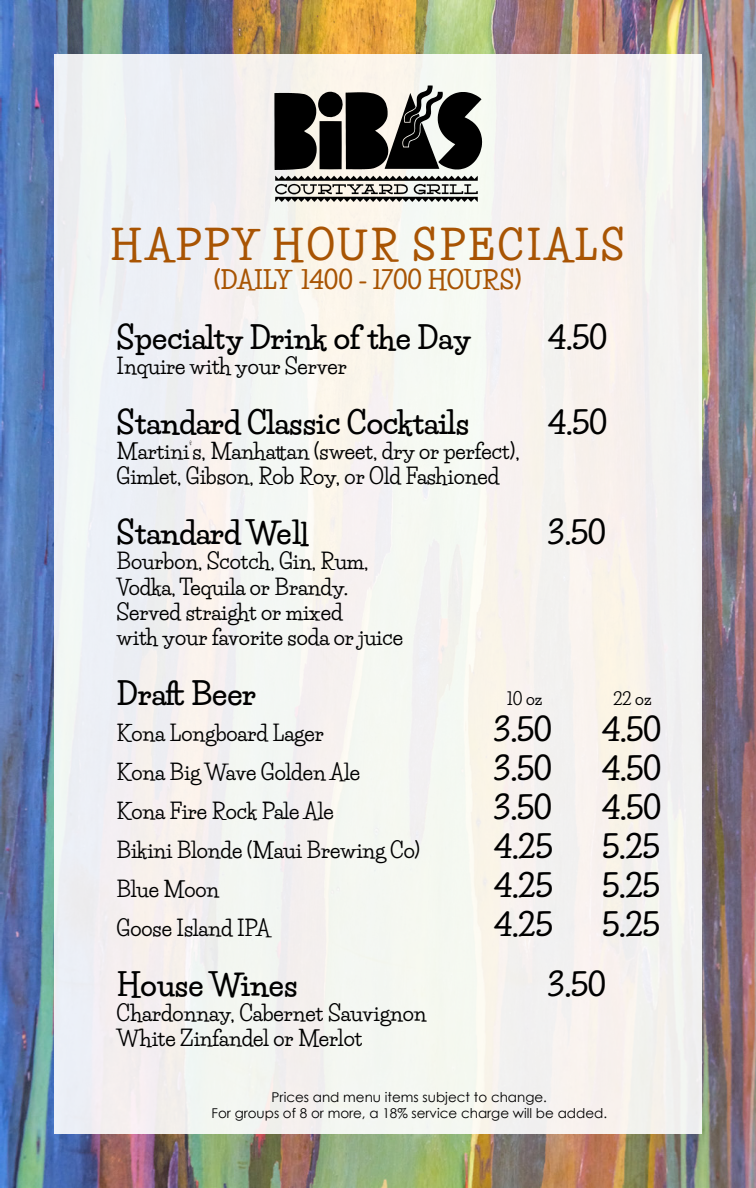
<style>
.page{position:relative;width:756px;height:1188px;background:#fff}
.page>*{position:absolute;margin:0;border:0;box-sizing:border-box;transform-origin:0 0}
.t1{font:800 39px "Life Savers";letter-spacing:.08em;color:#a85403}
.t2{font:800 30px "Life Savers";color:#000}
.t3{font:800 24px "Life Savers";color:#a85403}
.t4{font:700 21px/25.2px "Life Savers";color:#000}
.t5{font:700 16.5px "Life Savers";color:#000}
.t6{font:13.5px/16.2px "Century Gothic";color:#000;text-align:center}
</style>
<div class="page">
<img style="left:0;top:0;width:756px;height:1188px">
<div style="left:54px;top:54px;width:648px;height:1080px;background:#f4f2f1"></div>
<svg style="left:274px;top:85px;width:208px;height:85px"></svg>
<svg style="left:275px;top:176px;width:203px;height:26px"></svg>
<h1 class="t1" style="left:110px;top:222px;width:517px">HAPPY HOUR SPECIALS</h1>
<p class="t3" style="left:214px;top:265px;width:309px">(DAILY 1400 - 1700 HOURS)</p>
<h2 class="t2" style="left:117px;top:319px;width:356px">Specialty Drink of the Day</h2>
<h2 class="t2" style="left:549px;top:319px;width:60px">4.50</h2>
<p class="t4" style="left:117px;top:354px;width:232px">Inquire with your Server</p>
<h2 class="t2" style="left:117px;top:405px;width:354px">Standard Classic Cocktails</h2>
<h2 class="t2" style="left:549px;top:405px;width:60px">4.50</h2>
<p class="t4" style="left:117px;top:439px;width:404px">Martini’s, Manhattan (sweet, dry or perfect),<br>Gimlet, Gibson, Rob Roy, or Old Fashioned</p>
<h2 class="t2" style="left:117px;top:515px;width:194px">Standard Well</h2>
<h2 class="t2" style="left:549px;top:515px;width:59px">3.50</h2>
<p class="t4" style="left:117px;top:549px;width:288px">Bourbon, Scotch, Gin, Rum,<br>Vodka, Tequila or Brandy.<br>Served straight or mixed<br>with your favorite soda or juice</p>
<h2 class="t2" style="left:117px;top:676px;width:141px">Draft Beer</h2>
<p class="t5" style="left:507px;top:689px;width:37px">10 oz</p>
<p class="t5" style="left:613px;top:689px;width:40px">22 oz</p>
<p class="t4" style="left:117px;top:721px;width:209px">Kona Longboard Lager</p>
<h2 class="t2" style="left:495px;top:712px;width:59px">3.50</h2>
<h2 class="t2" style="left:603px;top:712px;width:60px">4.50</h2>
<p class="t4" style="left:117px;top:760px;width:245px">Kona Big Wave Golden Ale</p>
<h2 class="t2" style="left:495px;top:751px;width:59px">3.50</h2>
<h2 class="t2" style="left:603px;top:751px;width:60px">4.50</h2>
<p class="t4" style="left:117px;top:799px;width:219px">Kona Fire Rock Pale Ale</p>
<h2 class="t2" style="left:495px;top:790px;width:59px">3.50</h2>
<h2 class="t2" style="left:603px;top:790px;width:60px">4.50</h2>
<p class="t4" style="left:117px;top:838px;width:305px">Bikini Blonde (Maui Brewing Co)</p>
<h2 class="t2" style="left:495px;top:829px;width:59px">4.25</h2>
<h2 class="t2" style="left:603px;top:829px;width:59px">5.25</h2>
<p class="t4" style="left:117px;top:877px;width:104px">Blue Moon</p>
<h2 class="t2" style="left:495px;top:868px;width:59px">4.25</h2>
<h2 class="t2" style="left:603px;top:868px;width:59px">5.25</h2>
<p class="t4" style="left:117px;top:916px;width:156px">Goose Island IPA</p>
<h2 class="t2" style="left:495px;top:907px;width:59px">4.25</h2>
<h2 class="t2" style="left:603px;top:907px;width:59px">5.25</h2>
<h2 class="t2" style="left:117px;top:967px;width:182px">House Wines</h2>
<h2 class="t2" style="left:549px;top:967px;width:59px">3.50</h2>
<p class="t4" style="left:117px;top:1001px;width:311px">Chardonnay, Cabernet Sauvignon<br>White Zinfandel or Merlot</p>
<p class="t6" style="left:211px;top:1089px;width:397px">Prices and menu items subject to change.<br>For groups of 8 or more, a 18% service charge will be added.</p>
</div>
